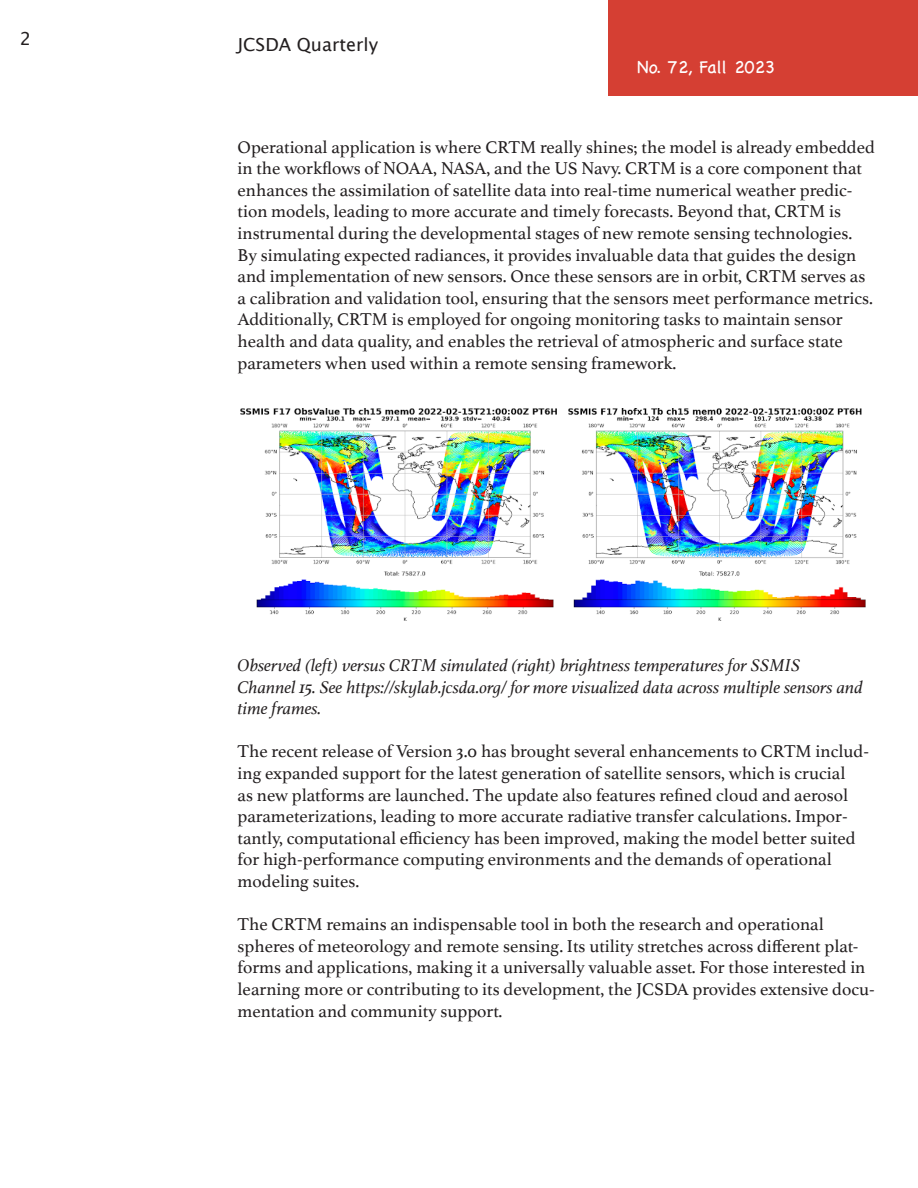
<style>
.page{position:relative;width:918px;height:1188px;background:#fff}
.page>*{position:absolute;margin:0;border:0;box-sizing:border-box;transform-origin:0 0}
.t1{font:18px/21.6px "Athelas";color:#231f20}
.t2{font:italic 18px/21.6px "Athelas";color:#231f20}
.t3{font:18px "Lucida Grande";color:#231f20}
.t4{font:18px "Chalkboard";letter-spacing:-.005em;color:#fff}
</style>
<div class="page">
<div style="left:608px;top:0;width:310px;height:96px;background:#d53f33"></div>
<img style="left:240px;top:409px;width:316px;height:211px">
<img style="left:569px;top:409px;width:297px;height:211px">
<p class="t3" style="left:20px;top:28px;width:13px">2</p>
<p class="t3" style="left:238px;top:34px;width:142px">JCSDA Quarterly</p>
<p class="t4" style="left:637px;top:57px;width:139px">No. 72, Fall 2023</p>
<p class="t1" style="left:238px;top:135px;width:639px">Operational application is where CRTM really shines; the model is already embedded in the workflows of NOAA, NASA, and the US Navy. CRTM is a core component that enhances the assimilation of satellite data into real-time numerical weather predic&shy;tion models, leading to more accurate and timely forecasts. Beyond that, CRTM is instrumental during the developmental stages of new remote sensing technologies.<br>By simulating expected radiances, it provides invaluable data that guides the design and implementation of new sensors. Once these sensors are in orbit, CRTM serves as a calibration and validation tool, ensuring that the sensors meet performance metrics.<br>Additionally, CRTM is employed for ongoing monitoring tasks to maintain sensor health and data quality, and enables the retrieval of atmospheric and surface state parameters when used within a remote sensing framework.</p>
<p class="t2" style="left:238px;top:654px;width:627px">Observed (left) versus CRTM simulated (right) brightness temperatures for SSMIS<br>Channel 15. See https://skylab.jcsda.org/ for more visualized data across multiple sensors and time frames.</p>
<p class="t1" style="left:238px;top:740px;width:633px">The recent release of Version 3.0 has brought several enhancements to CRTM includ&shy;ing expanded support for the latest generation of satellite sensors, which is crucial<br>as new platforms are launched. The update also features refined cloud and aerosol parameterizations, leading to more accurate radiative transfer calculations. Impor&shy;tantly, computational efficiency has been improved, making the model better suited for high-performance computing environments and the demands of operational modeling suites.</p>
<p class="t1" style="left:238px;top:913px;width:639px">The CRTM remains an indispensable tool in both the research and operational spheres of meteorology and remote sensing. Its utility stretches across different plat&shy;forms and applications, making it a universally valuable asset. For those interested in learning more or contributing to its development, the JCSDA provides extensive docu&shy;mentation and community support.</p>
</div>
